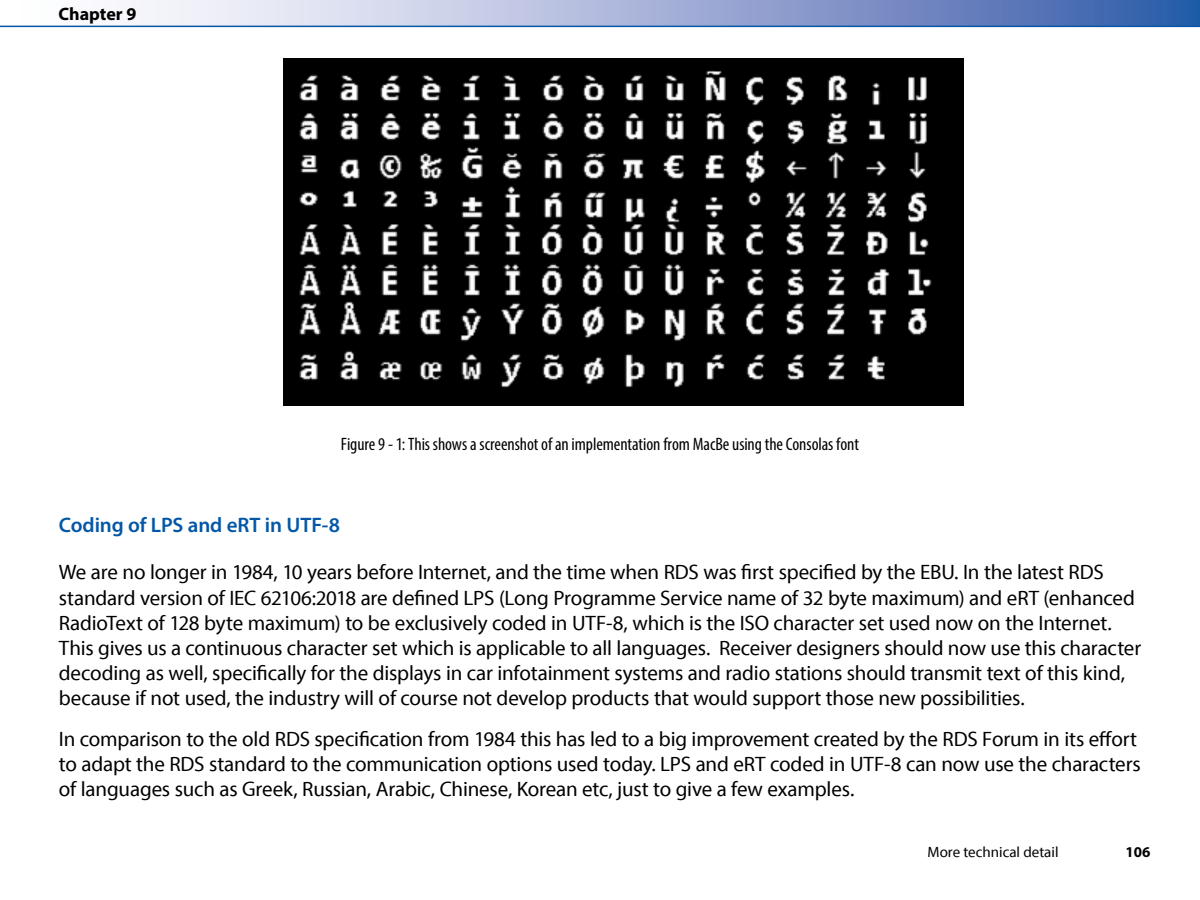
<style>
.page{position:relative;width:1200px;height:900px;background:#fff}
.page>*{position:absolute;margin:0;border:0;box-sizing:border-box;transform-origin:0 0}
.t1{font:21px/25.2px "Myriad Pro";letter-spacing:-.01em;color:#000}
.t2{font:600 21px "Myriad Pro";letter-spacing:-.005em;color:#0457a7}
.t3{font:condensed 18px "Myriad Pro";letter-spacing:-.005em;color:#000}
.t4{font:700 18px "Myriad Pro";color:#000}
.t5{font:15px "Myriad Pro";color:#000}
.t6{font:700 15px "Myriad Pro";color:#000}
</style>
<div class="page">
<svg style="left:0;top:0;width:1200px;height:27px"></svg>
<img style="left:284px;top:59px;width:680px;height:347px">
<p class="t4" style="left:58px;top:2px;width:79px">Chapter 9</p>
<p class="t3" style="left:341px;top:433px;width:520px">Figure 9 - 1: This shows a screenshot of an implementation from MacBe using the Consolas font</p>
<p class="t2" style="left:59px;top:511px;width:283px">Coding of LPS and eRT in UTF-8</p>
<p class="t1" style="left:59px;top:559px;width:1084px">We are no longer in 1984, 10 years before Internet, and the time when RDS was first specified by the EBU. In the latest RDS standard version of IEC 62106:2018 are defined LPS (Long Programme Service name of 32 byte maximum) and eRT (enhanced RadioText of 128 byte maximum) to be exclusively coded in UTF-8, which is the ISO character set used now on the Internet.<br>This gives us a continuous character set which is applicable to all languages. Receiver designers should now use this character decoding as well, specifically for the displays in car infotainment systems and radio stations should transmit text of this kind, because if not used, the industry will of course not develop products that would support those new possibilities.</p>
<p class="t1" style="left:59px;top:726px;width:1083px">In comparison to the old RDS specification from 1984 this has led to a big improvement created by the RDS Forum in its effort to adapt the RDS standard to the communication options used today. LPS and eRT coded in UTF-8 can now use the characters of languages such as Greek, Russian, Arabic, Chinese, Korean etc, just to give a few examples.</p>
<p class="t5" style="left:928px;top:843px;width:132px">More technical detail</p>
<p class="t6" style="left:1125px;top:842px;width:26px">106</p>
</div>
